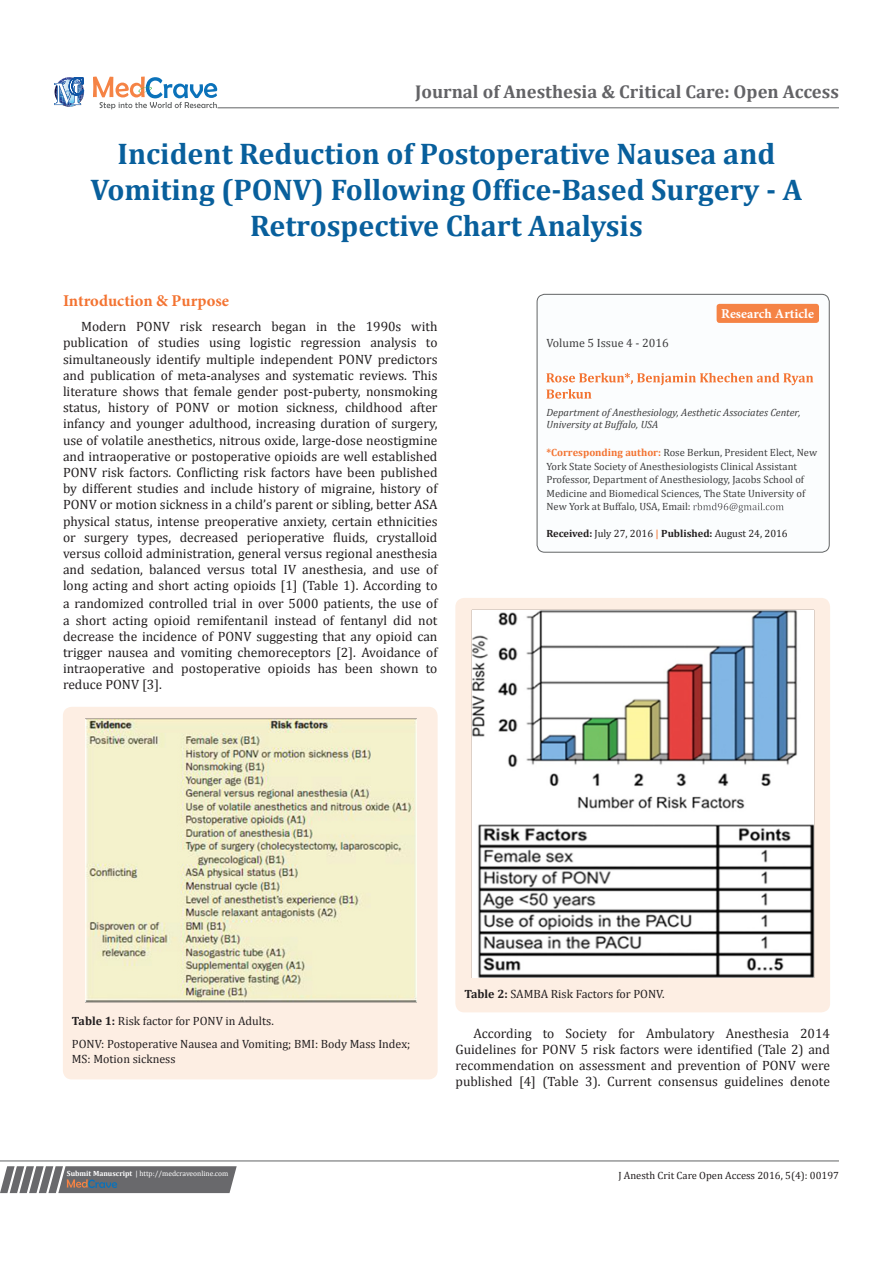
<style>
.page{position:relative;width:893px;height:1263px;background:#fff}
.page>*{position:absolute;margin:0;border:0;box-sizing:border-box;transform-origin:0 0}
.t1{font:700 30px/36px "Cambria";color:#085f9c;text-align:center}
.t2{font:700 18.6px "Cambria";color:#636366}
.t3{font:700 16.5px "Minion Pro";color:#f37331}
.t4{font:13.5px/16.2px "Cambria";color:#231f20;text-align:justify}
.t5{font:700 13.5px "Minion Pro";color:#fff}
.t6{font:12px/23.4px "Cambria";color:#231f20}
.t7{font:12px "Cambria";color:#3e3e3f}
.t8{font:10.5px/13.5px "Cambria";color:#3e3e3f}
.t9{font:10.5px "Cambria";color:#231f20}
.t10{font:italic 10.5px/12.6px "Cambria";color:#3e3e3f}
.t11{font:7.5px "Cambria";color:#fff}
.s1{font-weight:700;color:#f37331}
.s2{font-weight:700}
.s3{font-weight:700;color:#f58345}
</style>
<div class="page">
<svg style="left:54px;top:77px;width:30px;height:30px"></svg>
<svg style="left:93px;top:77px;width:124px;height:32px"></svg>
<svg style="left:0;top:1166px;width:237px;height:27px;background:#78787a"></svg>
<hr style="left:0;top:1161px;width:839px;height:1px;background:#626465">
<div style="left:63px;top:707px;width:375px;height:372px;background:#fdeee3;border-radius:9px"></div>
<img style="left:86px;top:718px;width:331px;height:284px">
<div style="left:455px;top:598px;width:375px;height:414px;background:#fdeee3;border-radius:9px"></div>
<img style="left:472px;top:610px;width:342px;height:368px">
<hr style="left:218px;top:108px;width:621px;height:1px;background:#626465">
<div style="left:537px;top:294px;width:292px;height:258px;background:#fbfdfe;border-radius:8px"></div>
<svg style="left:546px;top:373px;width:267px;height:26px"></svg>
<svg style="left:693px;top:503px;width:91px;height:9px"></svg>
<div style="left:537px;top:294px;width:293px;height:259px;border:1px solid #626465;border-radius:8px"></div>
<div style="left:717px;top:304px;width:102px;height:19px;background:#f58345;border-radius:3px"></div>
<p class="t2" style="left:415px;top:79px;width:425px">Journal of Anesthesia &amp; Critical Care: Open Access</p>
<p class="t1" style="left:91px;top:135px;width:713px">Incident Reduction of Postoperative Nausea and<br>Vomiting (PONV) Following Office-Based Surgery - A<br>Retrospective Chart Analysis</p>
<p class="t3" style="left:63px;top:289px;width:168px">Introduction &amp; Purpose</p>
<p class="t4" style="left:63px;top:318px;width:376px;text-indent:18px">Modern PONV risk research began in the 1990s with publication of studies using logistic regression analysis to simultaneously identify multiple independent PONV predictors and publication of meta-analyses and systematic reviews. This literature shows that female gender post-puberty, nonsmoking status, history of PONV or motion sickness, childhood after infancy and younger adulthood, increasing duration of surgery, use of volatile anesthetics, nitrous oxide, large-dose neostigmine and intraoperative or postoperative opioids are well established PONV risk factors. Conflicting risk factors have been published by different studies and include history of migraine, history of PONV or motion sickness in a child’s parent or sibling, better ASA physical status, intense preoperative anxiety, certain ethnicities or surgery types, decreased perioperative fluids, crystalloid versus colloid administration, general versus regional anesthesia and sedation, balanced versus total IV anesthesia, and use of long acting and short acting opioids [1] (Table 1). According to</p>
<p class="t4" style="left:63px;top:596px;width:376px">a randomized controlled trial in over 5000 patients, the use of a short acting opioid remifentanil instead of fentanyl did not decrease the incidence of PONV suggesting that any opioid can trigger nausea and vomiting chemoreceptors [2]. Avoidance of intraoperative and postoperative opioids has been shown to reduce PONV [3].</p>
<p class="t7" style="left:546px;top:336px;width:124px">Volume 5 Issue 4 - 2016</p>
<p class="t5" style="left:721px;top:304px;width:94px">Research Article</p>
<p class="t10" style="left:546px;top:405px;width:256px">Department of Anesthesiology, Aesthetic Associates Center,<br>University at Buffalo, USA</p>
<p class="t8" style="left:546px;top:446px;width:272px"><span class="s1">*Corresponding author:</span> Rose Berkun, President Elect, New York State Society of Anesthesiologists Clinical Assistant Professor, Department of Anesthesiology, Jacobs School of Medicine and Biomedical Sciences, The State University of New York at Buffalo, USA, Email:</p>
<p class="t9" style="left:546px;top:527px;width:243px"><span class="s2">Received:</span> July 27, 2016 <span class="s3">|</span> <span class="s2">Published:</span> August 24, 2016</p>
<p class="t6" style="left:72px;top:1009px;width:340px"><span class="s2">Table 1:</span> Risk factor for PONV in Adults.<br>PONV: Postoperative Nausea and Vomiting; BMI: Body Mass Index;</p>
<p class="t6" style="left:72px;top:1047px;width:105px">MS: Motion sickness</p>
<p class="t11" style="left:67px;top:1169px;width:163px"><span class="s2">Submit Manuscript</span> | http://medcraveonline.com</p>
<p class="t6" style="left:464px;top:982px;width:202px"><span class="s2">Table 2:</span> SAMBA Risk Factors for PONV.</p>
<p class="t4" style="left:455px;top:1025px;width:376px;text-indent:18px">According to Society for Ambulatory Anesthesia 2014<br>Guidelines for PONV 5 risk factors were identified (Tale 2) and recommendation on assessment and prevention of PONV were published [4] (Table 3). Current consensus guidelines denote</p>
<p class="t9" style="left:618px;top:1169px;width:222px">J Anesth Crit Care Open Access 2016, 5(4): 00197</p>
</div>
